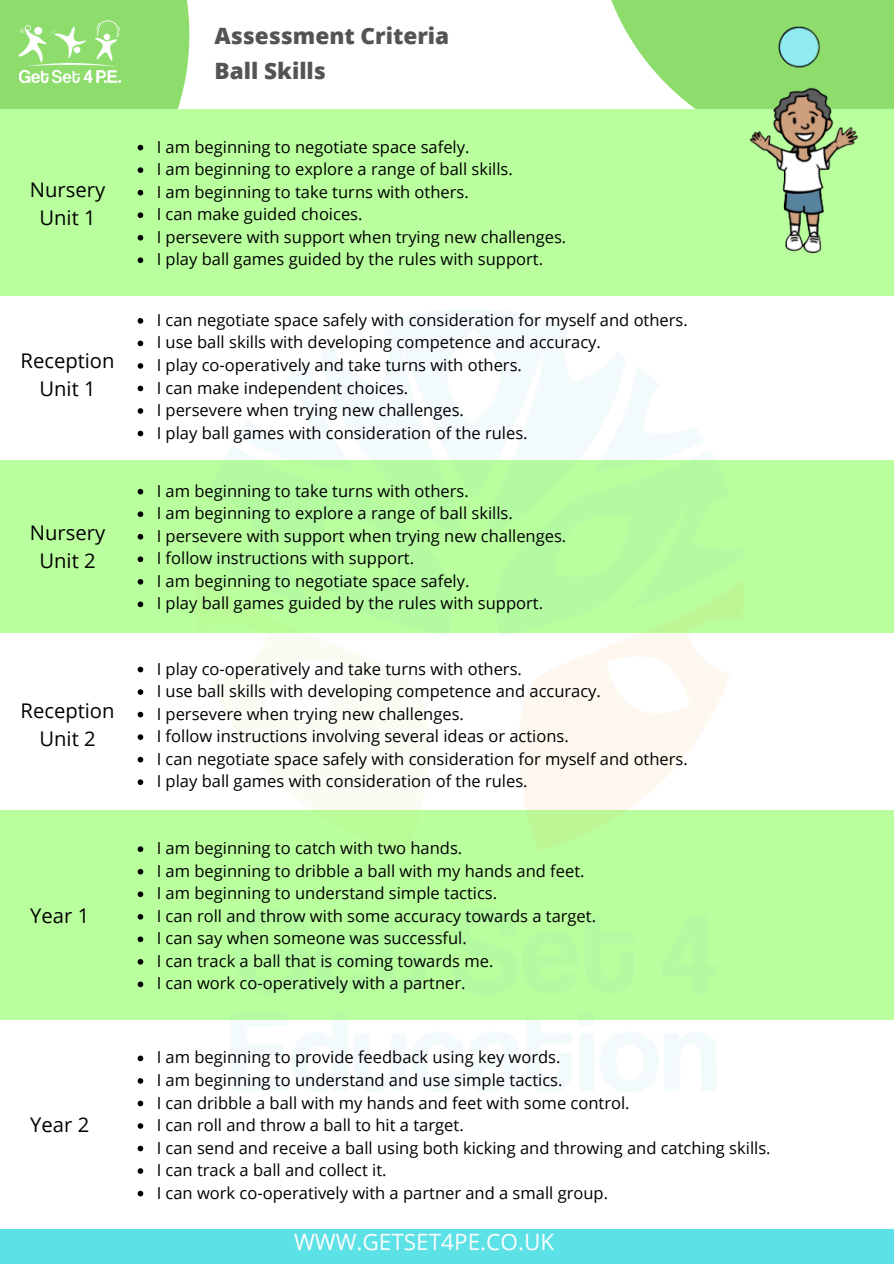
<style>
.page{position:relative;width:894px;height:1264px;background:#fff}
.page>*{position:absolute;margin:0;border:0;box-sizing:border-box;transform-origin:0 0}
.t1{font:800 22.5px "Open Sans";color:#545454}
.t2{font:22.5px "Open Sans";color:#fdfefe}
.t3{font:20.25px "Open Sans";color:#000}
.t4{font:16.5px "Open Sans";color:#000}
</style>
<div class="page">
<div style="left:0;top:1228px;width:893px;height:35px;background:#5ce1e6"></div>
<svg style="left:611px;top:0;width:282px;height:109px;fill:#8edd6c"></svg>
<div style="left:0;top:0;width:189px;height:109px;background:#8edd6c"></div>
<div style="left:0;top:109px;width:893px;height:187px;background:#baff9d"></div>
<img style="left:9px;top:17px;width:119px;height:72px">
<div style="left:0;top:460px;width:893px;height:172px;background:#baff9d"></div>
<div style="left:0;top:810px;width:893px;height:209px;background:#baff9d"></div>
<img style="left:736px;top:17px;width:142px;height:237px">
<svg style="left:138px;top:145px;width:5px;height:5px"></svg>
<svg style="left:138px;top:167px;width:5px;height:6px"></svg>
<svg style="left:138px;top:190px;width:5px;height:5px"></svg>
<svg style="left:138px;top:212px;width:5px;height:6px"></svg>
<svg style="left:138px;top:235px;width:5px;height:5px"></svg>
<svg style="left:138px;top:257px;width:5px;height:6px"></svg>
<svg style="left:138px;top:318px;width:5px;height:6px"></svg>
<svg style="left:138px;top:340px;width:5px;height:6px"></svg>
<svg style="left:138px;top:363px;width:5px;height:6px"></svg>
<svg style="left:138px;top:385px;width:5px;height:6px"></svg>
<svg style="left:138px;top:408px;width:5px;height:6px"></svg>
<svg style="left:138px;top:430px;width:5px;height:6px"></svg>
<svg style="left:138px;top:489px;width:5px;height:5px"></svg>
<svg style="left:138px;top:511px;width:5px;height:6px"></svg>
<svg style="left:138px;top:534px;width:5px;height:5px"></svg>
<svg style="left:138px;top:556px;width:5px;height:6px"></svg>
<svg style="left:138px;top:579px;width:5px;height:5px"></svg>
<svg style="left:138px;top:601px;width:5px;height:6px"></svg>
<svg style="left:138px;top:666px;width:5px;height:6px"></svg>
<svg style="left:138px;top:689px;width:5px;height:6px"></svg>
<svg style="left:138px;top:711px;width:5px;height:6px"></svg>
<svg style="left:138px;top:734px;width:5px;height:6px"></svg>
<svg style="left:138px;top:756px;width:5px;height:6px"></svg>
<svg style="left:138px;top:779px;width:5px;height:6px"></svg>
<svg style="left:138px;top:846px;width:5px;height:6px"></svg>
<svg style="left:138px;top:868px;width:5px;height:6px"></svg>
<svg style="left:138px;top:891px;width:5px;height:6px"></svg>
<svg style="left:138px;top:914px;width:5px;height:5px"></svg>
<svg style="left:138px;top:936px;width:5px;height:6px"></svg>
<svg style="left:138px;top:959px;width:5px;height:5px"></svg>
<svg style="left:138px;top:981px;width:5px;height:6px"></svg>
<svg style="left:138px;top:1055px;width:5px;height:6px"></svg>
<svg style="left:138px;top:1078px;width:5px;height:5px"></svg>
<svg style="left:138px;top:1100px;width:5px;height:6px"></svg>
<svg style="left:138px;top:1123px;width:5px;height:5px"></svg>
<svg style="left:138px;top:1145px;width:5px;height:6px"></svg>
<svg style="left:138px;top:1168px;width:5px;height:5px"></svg>
<svg style="left:138px;top:1190px;width:5px;height:6px"></svg>
<p class="t3" style="left:30px;top:176px;width:77px">Nursery</p>
<p class="t3" style="left:39px;top:204px;width:58px">Unit 1</p>
<p class="t3" style="left:21px;top:347px;width:95px">Reception</p>
<p class="t3" style="left:39px;top:375px;width:58px">Unit 1</p>
<p class="t3" style="left:30px;top:518px;width:77px">Nursery</p>
<p class="t3" style="left:39px;top:546px;width:58px">Unit 2</p>
<p class="t3" style="left:21px;top:696px;width:95px">Reception</p>
<p class="t3" style="left:39px;top:724px;width:58px">Unit 2</p>
<p class="t3" style="left:30px;top:901px;width:60px">Year 1</p>
<p class="t3" style="left:30px;top:1110px;width:60px">Year 2</p>
<p class="t1" style="left:214px;top:20px;width:236px">Assessment Criteria</p>
<p class="t1" style="left:214px;top:54px;width:113px">Ball Skills</p>
<p class="t4" style="left:157px;top:135px;width:314px">I am beginning to negotiate space safely.</p>
<p class="t4" style="left:157px;top:157px;width:357px">I am beginning to explore a range of ball skills.</p>
<p class="t4" style="left:157px;top:180px;width:313px">I am beginning to take turns with others.</p>
<p class="t4" style="left:157px;top:203px;width:207px">I can make guided choices.</p>
<p class="t4" style="left:157px;top:225px;width:411px">I persevere with support when trying new challenges.</p>
<p class="t4" style="left:157px;top:248px;width:388px">I play ball games guided by the rules with support.</p>
<p class="t4" style="left:157px;top:308px;width:532px">I can negotiate space safely with consideration for myself and others.</p>
<p class="t4" style="left:157px;top:331px;width:445px">I use ball skills with developing competence and accuracy.</p>
<p class="t4" style="left:157px;top:353px;width:366px">I play co-operatively and take turns with others.</p>
<p class="t4" style="left:157px;top:376px;width:253px">I can make independent choices.</p>
<p class="t4" style="left:157px;top:398px;width:309px">I persevere when trying new challenges.</p>
<p class="t4" style="left:157px;top:421px;width:372px">I play ball games with consideration of the rules.</p>
<p class="t4" style="left:157px;top:479px;width:313px">I am beginning to take turns with others.</p>
<p class="t4" style="left:157px;top:501px;width:357px">I am beginning to explore a range of ball skills.</p>
<p class="t4" style="left:157px;top:524px;width:411px">I persevere with support when trying new challenges.</p>
<p class="t4" style="left:157px;top:546px;width:259px">I follow instructions with support.</p>
<p class="t4" style="left:157px;top:569px;width:314px">I am beginning to negotiate space safely.</p>
<p class="t4" style="left:157px;top:591px;width:388px">I play ball games guided by the rules with support.</p>
<p class="t4" style="left:157px;top:657px;width:366px">I play co-operatively and take turns with others.</p>
<p class="t4" style="left:157px;top:679px;width:445px">I use ball skills with developing competence and accuracy.</p>
<p class="t4" style="left:157px;top:702px;width:309px">I persevere when trying new challenges.</p>
<p class="t4" style="left:157px;top:724px;width:413px">I follow instructions involving several ideas or actions.</p>
<p class="t4" style="left:157px;top:747px;width:532px">I can negotiate space safely with consideration for myself and others.</p>
<p class="t4" style="left:157px;top:769px;width:372px">I play ball games with consideration of the rules.</p>
<p class="t4" style="left:157px;top:836px;width:307px">I am beginning to catch with two hands.</p>
<p class="t4" style="left:157px;top:859px;width:429px">I am beginning to dribble a ball with my hands and feet.</p>
<p class="t4" style="left:157px;top:881px;width:342px">I am beginning to understand simple tactics.</p>
<p class="t4" style="left:157px;top:904px;width:441px">I can roll and throw with some accuracy towards a target.</p>
<p class="t4" style="left:157px;top:926px;width:311px">I can say when someone was successful.</p>
<p class="t4" style="left:157px;top:949px;width:338px">I can track a ball that is coming towards me.</p>
<p class="t4" style="left:157px;top:971px;width:310px">I can work co-operatively with a partner.</p>
<p class="t4" style="left:157px;top:1045px;width:405px">I am beginning to provide feedback using key words.</p>
<p class="t4" style="left:157px;top:1068px;width:407px">I am beginning to understand and use simple tactics.</p>
<p class="t4" style="left:157px;top:1090px;width:474px">I can dribble a ball with my hands and feet with some control.</p>
<p class="t4" style="left:157px;top:1113px;width:308px">I can roll and throw a ball to hit a target.</p>
<p class="t4" style="left:157px;top:1135px;width:615px">I can send and receive a ball using both kicking and throwing and catching skills.</p>
<p class="t4" style="left:157px;top:1158px;width:231px">I can track a ball and collect it.</p>
<p class="t4" style="left:157px;top:1180px;width:453px">I can work co-operatively with a partner and a small group.</p>
<p class="t2" style="left:294px;top:1226px;width:261px">WWW.GETSET4PE.CO.UK</p>
</div>
